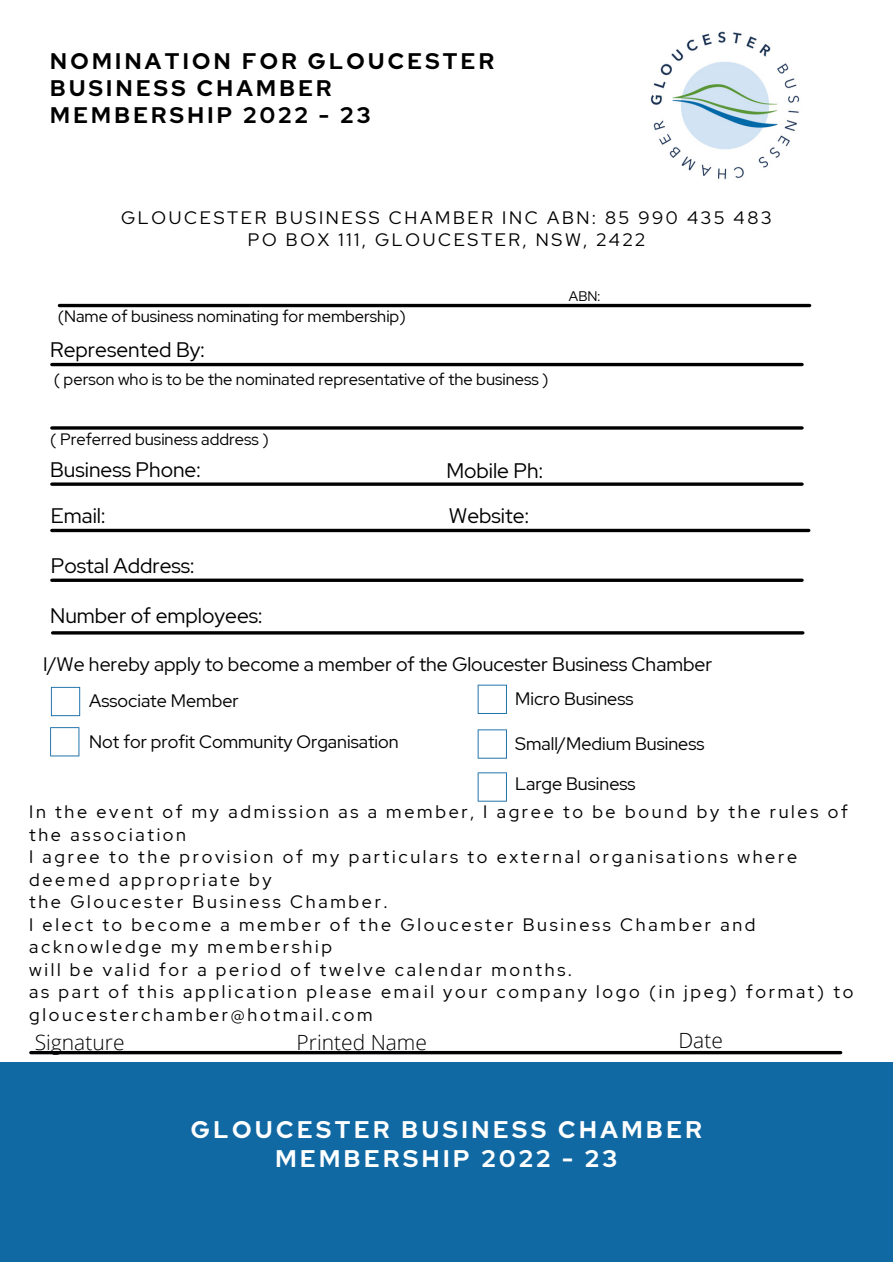
<style>
.page{position:relative;width:893px;height:1264px;background:#fff}
.page>*{position:absolute;margin:0;border:0;box-sizing:border-box;transform-origin:0 0}
.t1{font:700 24px/29.2px "Red Hat Display";letter-spacing:.15em;color:#fff;text-align:center}
.t2{font:700 22.5px/27px "Red Hat Display";letter-spacing:.15em;color:#000}
.t3{font:21px "Red Hat Display";color:#000}
.t4{font:300 21px "Open Sans";color:#000}
.t5{font:19.5px "Red Hat Display";color:#000}
.t6{font:18px/22.5px "Red Hat Display";letter-spacing:.15em;color:#000}
.t7{font:18px "Red Hat Display";color:#000}
.t8{font:16.5px "Red Hat Display";color:#000}
.t9{font:13.8px "Red Hat Display";color:#000}
</style>
<div class="page">
<div style="left:0;top:1062px;width:892px;height:199px;background:#1169a4"></div>
<img style="left:650px;top:31px;width:150px;height:149px">
<hr style="left:59px;top:304px;width:750px;height:3px;background:#000">
<hr style="left:52px;top:363px;width:750px;height:3px;background:#000">
<hr style="left:52px;top:426px;width:750px;height:3px;background:#000">
<svg style="left:52px;top:482px;width:750px;height:4px;background:#272727"></svg>
<hr style="left:52px;top:529px;width:756px;height:3px;background:#000">
<svg style="left:52px;top:578px;width:750px;height:4px;background:#272727"></svg>
<svg style="left:31px;top:1050px;width:809px;height:4px;fill:#000"></svg>
<hr style="left:53px;top:631px;width:749px;height:3px;background:#000">
<svg style="left:51px;top:687px;width:29px;height:29px"></svg>
<svg style="left:50px;top:727px;width:29px;height:29px"></svg>
<svg style="left:477px;top:684px;width:30px;height:30px"></svg>
<svg style="left:477px;top:729px;width:30px;height:29px"></svg>
<svg style="left:477px;top:772px;width:30px;height:29px"></svg>
<p class="t2" style="left:50px;top:47px;width:445px">NOMINATION FOR GLOUCESTER<br>BUSINESS CHAMBER<br>MEMBERSHIP 2022 - 23</p>
<p class="t6" style="left:121px;top:206px;width:652px;text-align:center">GLOUCESTER BUSINESS CHAMBER INC ABN: 85 990 435 483<br>PO BOX 111, GLOUCESTER, NSW, 2422</p>
<p class="t8" style="left:58px;top:305px;width:349px">(Name of business nominating for membership)</p>
<p class="t3" style="left:50px;top:336px;width:156px">Represented By:</p>
<p class="t8" style="left:54px;top:368px;width:496px">( person who is to be the nominated representative of the business )</p>
<p class="t9" style="left:569px;top:287px;width:33px">ABN:</p>
<p class="t8" style="left:50px;top:428px;width:220px">( Preferred business address )</p>
<p class="t3" style="left:50px;top:455px;width:152px">Business Phone:</p>
<p class="t3" style="left:446px;top:457px;width:98px">Mobile Ph:</p>
<p class="t3" style="left:51px;top:501px;width:56px">Email:</p>
<p class="t3" style="left:449px;top:501px;width:81px">Website:</p>
<p class="t3" style="left:51px;top:551px;width:145px">Postal Address:</p>
<p class="t3" style="left:50px;top:601px;width:214px">Number of employees:</p>
<p class="t5" style="left:43px;top:651px;width:670px">I/We hereby apply to become a member of the Gloucester Business Chamber</p>
<p class="t7" style="left:89px;top:689px;width:151px">Associate Member</p>
<p class="t7" style="left:89px;top:729px;width:311px">Not for profit Community Organisation</p>
<p class="t7" style="left:515px;top:686px;width:120px">Micro Business</p>
<p class="t7" style="left:515px;top:731px;width:191px">Small/Medium Business</p>
<p class="t6" style="left:29px;top:769px;width:820px;line-height:28.2px;text-indent:486px">Large Business<br>In the event of my admission as a member, I agree to be bound by the rules of</p>
<p class="t6" style="left:29px;top:823px;width:825px">the association<br>I agree to the provision of my particulars to external organisations where deemed appropriate by<br>the Gloucester Business Chamber.<br>I elect to become a member of the Gloucester Business Chamber and acknowledge my membership<br>will be valid for a period of twelve calendar months.<br>as part of this application please email your company logo (in jpeg) format) to gloucesterchamber@hotmail.com</p>
<p class="t4" style="left:35px;top:1027px;width:91px">Signature</p>
<p class="t4" style="left:296px;top:1027px;width:132px">Printed Name</p>
<p class="t4" style="left:678px;top:1025px;width:46px">Date</p>
<h1 class="t1" style="left:191px;top:1114px;width:512px">GLOUCESTER BUSINESS CHAMBER<br>MEMBERSHIP 2022 - 23</h1>
</div>
